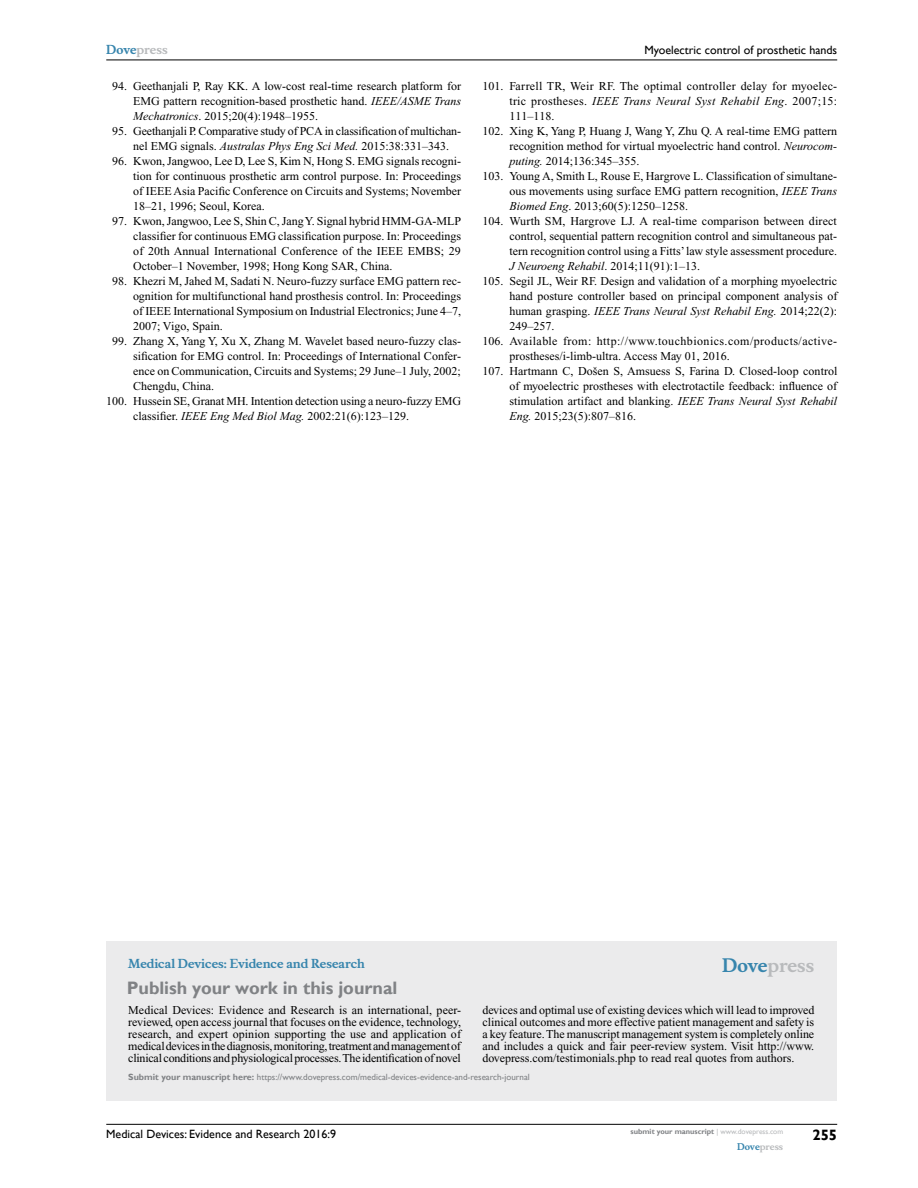
<style>
.page{position:relative;width:918px;height:1188px;background:#fff}
.page>*{position:absolute;margin:0;border:0;box-sizing:border-box;transform-origin:0 0}
.t1{font:700 18px "Gill Sans";color:#808285}
.t2{font:700 18px "Musee";color:#b8babc}
.t3{font:700 15px "Gill Sans";color:#000}
.t4{font:12px/15px "Times New Roman";color:#000;text-align:justify}
.t5{font:12px "Gill Sans";color:#000}
.t6{font:12px "Times New Roman";letter-spacing:.035em;color:#000}
.t7{font:12px "Times New Roman";letter-spacing:.02em;color:#000}
.t8{font:italic 12px "Times New Roman";color:#000}
.t9{font:italic 12px "Times New Roman";letter-spacing:.025em;color:#000}
.t10{font:700 12px "Musee";color:#3785ad}
.t11{font:700 12px "Musee";color:#b8babc}
.t12{font:9px "Gill Sans";color:#808285}
.t13{font:700 9px "Musee";color:#b8babc}
.t14{font:700 7.5px "Gill Sans";color:#808285}
.s1{color:#3785ad}
.s2{font-style:italic}
.s3{font-style:normal}
.s4{font-weight:700}
.s5{font-weight:400;color:#b8babc}
</style>
<div class="page">
<div style="left:106px;top:941px;width:731px;height:159px;background:#ebebec"></div>
<hr style="left:106px;top:1124px;width:731px;height:1px;background:#000">
<hr style="left:106px;top:60px;width:731px;height:1px;background:#000">
<p class="t11" style="left:106px;top:43px;width:63px"><span class="s1">Dove</span>press</p>
<p class="t4" style="left:133px;top:79px;width:329px;text-indent:-21px">94. Geethanjali P, Ray KK. A low-cost real-time research platform for EMG pattern recognition-based prosthetic hand. <span class="s2">IEEE/ASME Trans Mechatronics</span>. 2015;20(4):1948–1955.</p>
<p class="t4" style="left:133px;top:124px;width:329px;text-indent:-21px">95. Geethanjali P. Comparative study of PCA in classification of multichan&shy;nel EMG signals. <span class="s2">Australas Phys Eng Sci Med.</span> 2015:38:331–343.</p>
<p class="t4" style="left:133px;top:154px;width:329px;text-indent:-21px">96. Kwon, Jangwoo, Lee D, Lee S, Kim N, Hong S. EMG signals recogni&shy;tion for continuous prosthetic arm control purpose. In: Proceedings of IEEE Asia Pacific Conference on Circuits and Systems; November 18–21, 1996; Seoul, Korea.</p>
<p class="t4" style="left:133px;top:214px;width:329px;text-indent:-21px">97. Kwon, Jangwoo, Lee S, Shin C, Jang Y. Signal hybrid HMM-GA-MLP classifier for continuous EMG classification purpose. In: Proceedings of 20th Annual International Conference of the IEEE EMBS; 29<br>October–1 November, 1998; Hong Kong SAR, China.</p>
<p class="t4" style="left:133px;top:274px;width:329px;text-indent:-21px">98. Khezri M, Jahed M, Sadati N. Neuro-fuzzy surface EMG pattern rec&shy;ognition for multifunctional hand prosthesis control. In: Proceedings of IEEE International Symposium on Industrial Electronics; June 4–7, 2007; Vigo, Spain.</p>
<p class="t4" style="left:112px;top:334px;width:350px">99. Zhang X, Yang Y, Xu X, Zhang M. Wavelet based neuro-fuzzy clas-</p>
<p class="t4" style="left:133px;top:349px;width:329px">sification for EMG control. In: Proceedings of International Confer-</p>
<p class="t4" style="left:133px;top:364px;width:329px">ence on Communication, Circuits and Systems; 29 June–1 July, 2002;</p>
<p class="t4" style="left:133px;top:379px;width:82px">Chengdu, China.</p>
<p class="t4" style="left:106px;top:394px;width:356px">100. Hussein SE, Granat MH. Intention detection using a neuro-fuzzy EMG</p>
<p class="t4" style="left:133px;top:409px;width:277px">classifier. <span class="s2">IEEE Eng Med Biol Mag.</span> 2002:21(6):123–129.</p>
<p class="t5" style="left:644px;top:43px;width:194px">Myoelectric control of prosthetic hands</p>
<p class="t7" style="left:482px;top:80px;width:356px">101. Farrell TR, Weir RF. The optimal controller delay for myoelec-</p>
<p class="t9" style="left:509px;top:95px;width:329px"><span class="s3">tric prostheses.</span> IEEE Trans Neural Syst Rehabil Eng<span class="s3">. 2007;15:</span></p>
<p class="t4" style="left:509px;top:109px;width:46px">111–118.</p>
<p class="t4" style="left:482px;top:124px;width:356px">102. Xing K, Yang P, Huang J, Wang Y, Zhu Q. A real-time EMG pattern</p>
<p class="t4" style="left:509px;top:139px;width:329px">recognition method for virtual myoelectric hand control. <span class="s2">Neurocom-</span></p>
<p class="t4" style="left:509px;top:154px;width:132px"><span class="s2">puting.</span> 2014;136:345–355.</p>
<p class="t4" style="left:482px;top:169px;width:356px">103. Young A, Smith L, Rouse E, Hargrove L. Classification of simultane-</p>
<p class="t4" style="left:509px;top:184px;width:329px">ous movements using surface EMG pattern recognition, <span class="s2">IEEE Trans</span></p>
<p class="t4" style="left:509px;top:199px;width:180px"><span class="s2">Biomed Eng</span>. 2013;60(5):1250–1258.</p>
<p class="t4" style="left:482px;top:214px;width:356px">104. Wurth SM, Hargrove LJ. A real-time comparison between direct</p>
<p class="t4" style="left:509px;top:229px;width:329px">control, sequential pattern recognition control and simultaneous pat-</p>
<p class="t4" style="left:509px;top:244px;width:329px">tern recognition control using a Fitts’ law style assessment procedure.</p>
<p class="t4" style="left:509px;top:259px;width:192px"><span class="s2">J Neuroeng Rehabil</span>. 2014;11(91):1–13.</p>
<p class="t4" style="left:482px;top:274px;width:356px">105. Segil JL, Weir RF. Design and validation of a morphing myoelectric</p>
<p class="t4" style="left:509px;top:289px;width:330px">hand posture controller based on principal component analysis of</p>
<p class="t8" style="left:509px;top:305px;width:329px"><span class="s3">human grasping.</span> IEEE Trans Neural Syst Rehabil Eng. <span class="s3">2014;22(2):</span></p>
<p class="t4" style="left:509px;top:319px;width:46px">249–257.</p>
<p class="t6" style="left:482px;top:335px;width:356px">106. Available from: http://www.touchbionics.com/products/active-</p>
<p class="t4" style="left:509px;top:349px;width:222px">prostheses/i-limb-ultra. Access May 01, 2016.</p>
<p class="t4" style="left:482px;top:364px;width:357px">107. Hartmann C, Došen S, Amsuess S, Farina D. Closed-loop control</p>
<p class="t4" style="left:509px;top:379px;width:329px">of myoelectric prostheses with electrotactile feedback: influence of</p>
<p class="t4" style="left:509px;top:394px;width:329px">stimulation artifact and blanking. <span class="s2">IEEE Trans Neural Syst Rehabil</span></p>
<p class="t4" style="left:509px;top:409px;width:128px"><span class="s2">Eng.</span> 2015;23(5):807–816.</p>
<p class="t10" style="left:128px;top:956px;width:238px">Medical Devices: Evidence and Research</p>
<h1 class="t1" style="left:127px;top:977px;width:272px">Publish your work in this journal</h1>
<h1 class="t2" style="left:722px;top:955px;width:94px"><span class="s1">Dove</span>press</h1>
<p class="t4" style="left:128px;top:1004px;width:334px;line-height:12px">Medical Devices: Evidence and Research is an international, peer&shy;reviewed, open access journal that focuses on the evidence, technology, research, and expert opinion supporting the use and application of medical devices in the diagnosis, monitoring, treatment and management of clinical conditions and physiological processes. The identification of novel</p>
<p class="t4" style="left:482px;top:1004px;width:334px;line-height:12px">devices and optimal use of existing devices which will lead to improved clinical outcomes and more effective patient management and safety is a key feature. The manuscript management system is completely online and includes a quick and fair peer-review system. Visit http://www. dovepress.com/testimonials.php to read real quotes from authors.</p>
<p class="t12" style="left:128px;top:1072px;width:403px"><span class="s4">Submit your manuscript here:</span> https://www.dovepress.com/medical-devices-evidence-and-research-journal</p>
<p class="t5" style="left:106px;top:1127px;width:231px">Medical Devices: Evidence and Research 2016:9</p>
<p class="t14" style="left:631px;top:1127px;width:154px">submit your manuscript <span class="s5">| www.dovepress.com</span></p>
<p class="t13" style="left:737px;top:1141px;width:48px"><span class="s1">Dove</span>press</p>
<p class="t3" style="left:812px;top:1126px;width:26px">255</p>
</div>
